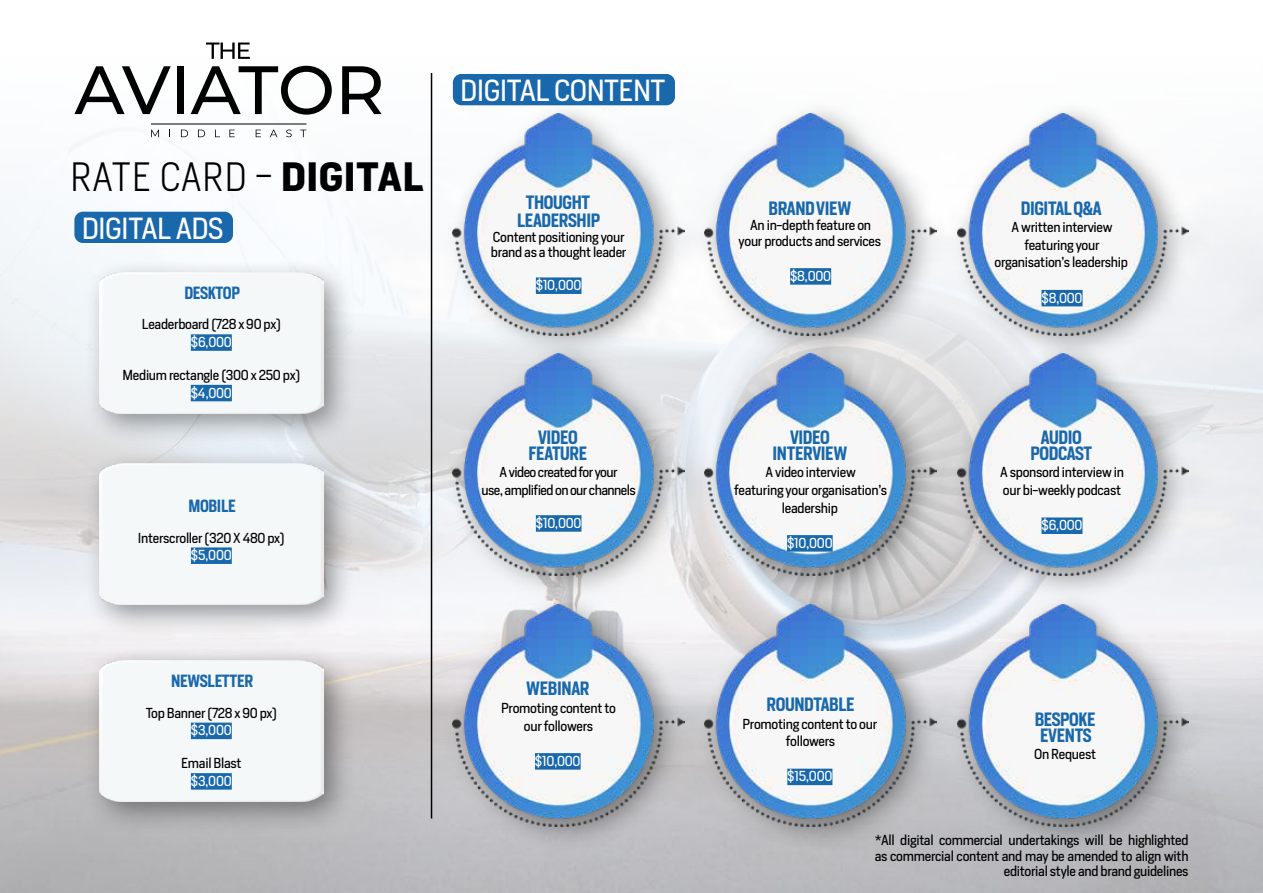
<style>
.page{position:relative;width:1263px;height:893px;background:#fff}
.page>*{position:absolute;margin:0;border:0;box-sizing:border-box;transform-origin:0 0}
.t1{font:300 38.25px "Heron Sans";letter-spacing:.02em;color:#000}
.t2{font:28.5px "Heron Sans";letter-spacing:-.02em;color:#fff}
.t3{font:600 18px/15.6px "Heron Sans Cond";letter-spacing:-.02em;color:#1968ab;text-align:center}
.t4{font:600 16.5px "Heron Sans Cond";letter-spacing:-.02em;color:#1968ab}
.t5{font:13.5px/17.5px "Heron Sans";letter-spacing:-.02em;color:#000;text-align:center}
.t6{font:13.5px "Heron Sans";letter-spacing:-.02em;color:#fff}
.t7{font:13.5px/17.5px "Heron Sans";letter-spacing:-.04em;color:#000;text-align:center}
.s1{font-weight:700}
</style>
<div class="page">
<img style="left:0;top:42px;width:1263px;height:851px">
<div style="left:453px;top:74px;width:222px;height:31px;background:#1968ab;border-radius:9px"></div>
<div style="left:74px;top:212px;width:159px;height:31px;background:#1968ab;border-radius:9px"></div>
<div style="left:692px;top:99px;width:273px;height:267px;background:#000;opacity:.4"></div>
<img style="left:713px;top:113px;width:223px;height:222px">
<div style="left:692px;top:339px;width:273px;height:267px;background:#000;opacity:.4"></div>
<img style="left:713px;top:353px;width:223px;height:222px">
<div style="left:440px;top:99px;width:273px;height:267px;background:#000;opacity:.4"></div>
<img style="left:453px;top:113px;width:231px;height:222px">
<div style="left:440px;top:339px;width:273px;height:267px;background:#000;opacity:.4"></div>
<img style="left:453px;top:353px;width:231px;height:222px">
<div style="left:440px;top:590px;width:273px;height:267px;background:#000;opacity:.4"></div>
<img style="left:453px;top:604px;width:231px;height:222px">
<div style="left:692px;top:590px;width:273px;height:267px;background:#000;opacity:.4"></div>
<img style="left:705px;top:604px;width:231px;height:222px">
<div style="left:944px;top:590px;width:273px;height:267px;background:#000;opacity:.4"></div>
<img style="left:957px;top:606px;width:231px;height:220px">
<div style="left:944px;top:99px;width:273px;height:267px;background:#000;opacity:.4"></div>
<img style="left:957px;top:113px;width:231px;height:222px">
<div style="left:944px;top:339px;width:273px;height:267px;background:#000;opacity:.4"></div>
<img style="left:957px;top:353px;width:231px;height:222px">
<div style="left:536px;top:277px;width:45px;height:17px;background:#1968ab"></div>
<div style="left:790px;top:268px;width:41px;height:17px;background:#1968ab"></div>
<div style="left:535px;top:753px;width:46px;height:17px;background:#1968ab"></div>
<div style="left:787px;top:769px;width:45px;height:16px;background:#1968ab"></div>
<div style="left:84px;top:257px;width:272px;height:189px;background:#000;opacity:.4"></div>
<div style="left:99px;top:273px;width:224px;height:141px;background:#f4f8f9"></div>
<div style="left:84px;top:448px;width:272px;height:189px;background:#000;opacity:.4"></div>
<div style="left:99px;top:464px;width:224px;height:141px;background:#f4f8f9"></div>
<div style="left:84px;top:645px;width:272px;height:188px;background:#000;opacity:.4"></div>
<div style="left:99px;top:660px;width:224px;height:141px;background:#f4f8f9"></div>
<div style="left:191px;top:334px;width:41px;height:17px;background:#1968ab"></div>
<div style="left:191px;top:385px;width:41px;height:16px;background:#1968ab"></div>
<div style="left:191px;top:547px;width:41px;height:17px;background:#1968ab"></div>
<div style="left:191px;top:723px;width:41px;height:16px;background:#1968ab"></div>
<div style="left:191px;top:773px;width:41px;height:17px;background:#1968ab"></div>
<hr style="left:431px;top:73px;width:1px;height:746px;background:#000">
<div style="left:536px;top:515px;width:45px;height:17px;background:#1968ab"></div>
<div style="left:787px;top:535px;width:46px;height:17px;background:#1968ab"></div>
<div style="left:1041px;top:290px;width:41px;height:16px;background:#1968ab"></div>
<div style="left:1041px;top:517px;width:41px;height:17px;background:#1968ab"></div>
<svg style="left:74px;top:66px;width:97px;height:48px"></svg>
<div style="left:177px;top:66px;width:7px;height:48px;background:#000"></div>
<svg style="left:191px;top:66px;width:141px;height:49px"></svg>
<svg style="left:342px;top:66px;width:40px;height:48px"></svg>
<svg style="left:206px;top:43px;width:44px;height:16px"></svg>
<svg style="left:151px;top:130px;width:8px;height:7px"></svg>
<svg style="left:181px;top:130px;width:7px;height:7px"></svg>
<svg style="left:198px;top:130px;width:7px;height:7px"></svg>
<svg style="left:215px;top:130px;width:5px;height:7px"></svg>
<svg style="left:229px;top:130px;width:6px;height:7px"></svg>
<svg style="left:256px;top:130px;width:5px;height:7px"></svg>
<svg style="left:270px;top:130px;width:7px;height:7px"></svg>
<svg style="left:286px;top:130px;width:6px;height:7px"></svg>
<svg style="left:300px;top:130px;width:6px;height:7px"></svg>
<hr style="left:151px;top:124px;width:155px;height:1px;background:#000">
<h1 class="t1" style="left:70px;top:153px;width:355px">RATE CARD - <span class="s1">DIGITAL</span></h1>
<h2 class="t2" style="left:82px;top:210px;width:144px">DIGITAL ADS</h2>
<p class="t4" style="left:184px;top:282px;width:57px">DESKTOP</p>
<p class="t5" style="left:142px;top:316px;width:140px">Leaderboard (728 x 90 px)</p>
<p class="t6" style="left:191px;top:333px;width:42px">$6,000</p>
<p class="t5" style="left:123px;top:366px;width:179px">Medium rectangle (300 x 250 px)</p>
<p class="t6" style="left:191px;top:384px;width:43px">$4,000</p>
<p class="t4" style="left:188px;top:495px;width:49px">MOBILE</p>
<p class="t5" style="left:138px;top:529px;width:148px">Interscroller (320 X 480 px)</p>
<p class="t6" style="left:191px;top:547px;width:42px">$5,000</p>
<h2 class="t2" style="left:460px;top:72px;width:207px">DIGITAL CONTENT</h2>
<h3 class="t3" style="left:517px;top:193px;width:84px;line-height:18px">THOUGHT<br>LEADERSHIP</h3>
<p class="t5" style="left:491px;top:229px;width:137px;line-height:15.3px;text-align:left">Content positioning your brand as a thought leader</p>
<p class="t6" style="left:536px;top:277px;width:47px">$10,000</p>
<h3 class="t3" style="left:528px;top:430px;width:60px">VIDEO<br>FEATURE</h3>
<p class="t7" style="left:481px;top:463px;width:156px">A video created for your<br>use, amplified on our channels</p>
<p class="t6" style="left:536px;top:514px;width:47px">$10,000</p>
<p class="t4" style="left:171px;top:670px;width:84px">NEWSLETTER</p>
<p class="t5" style="left:146px;top:704px;width:133px">Top Banner (728 x 90 px)</p>
<p class="t6" style="left:191px;top:722px;width:42px">$3,000</p>
<p class="t5" style="left:181px;top:754px;width:62px">Email Blast</p>
<p class="t6" style="left:191px;top:772px;width:42px">$3,000</p>
<h3 class="t3" style="left:526px;top:681px;width:65px">WEBINAR</h3>
<p class="t5" style="left:501px;top:699px;width:116px">Promoting content to our followers</p>
<p class="t6" style="left:535px;top:752px;width:47px">$10,000</p>
<h3 class="t3" style="left:768px;top:200px;width:84px">BRAND VIEW</h3>
<p class="t5" style="left:739px;top:217px;width:144px;line-height:15.6px">An in-depth feature on your products and services</p>
<p class="t6" style="left:790px;top:267px;width:43px">$8,000</p>
<h3 class="t3" style="left:772px;top:430px;width:76px">VIDEO<br>INTERVIEW</h3>
<p class="t5" style="left:734px;top:463px;width:154px">A video interview<br>featuring your organisation’s leadership</p>
<p class="t6" style="left:787px;top:534px;width:47px">$10,000</p>
<h3 class="t3" style="left:766px;top:696px;width:90px">ROUNDTABLE</h3>
<p class="t5" style="left:742px;top:715px;width:136px">Promoting content to our followers</p>
<p class="t6" style="left:787px;top:768px;width:47px">$15,000</p>
<h3 class="t3" style="left:1021px;top:200px;width:82px">DIGITAL Q&amp;A</h3>
<p class="t5" style="left:994px;top:218px;width:135px">A written interview featuring your organisation’s leadership</p>
<p class="t6" style="left:1041px;top:289px;width:43px">$8,000</p>
<h3 class="t3" style="left:1030px;top:430px;width:63px">AUDIO<br>PODCAST</h3>
<p class="t5" style="left:1000px;top:463px;width:125px;text-align:left">A sponsord interview in our bi-weekly podcast</p>
<p class="t6" style="left:1041px;top:517px;width:42px">$6,000</p>
<h3 class="t3" style="left:1035px;top:712px;width:62px">BESPOKE<br>EVENTS</h3>
<p class="t5" style="left:1034px;top:745px;width:63px">On Request</p>
<p class="t5" style="left:875px;top:832px;width:315px;line-height:15.3px;text-align:right">*All digital commercial undertakings will be highlighted as commercial content and may be amended to align with editorial style and brand guidelines</p>
</div>
